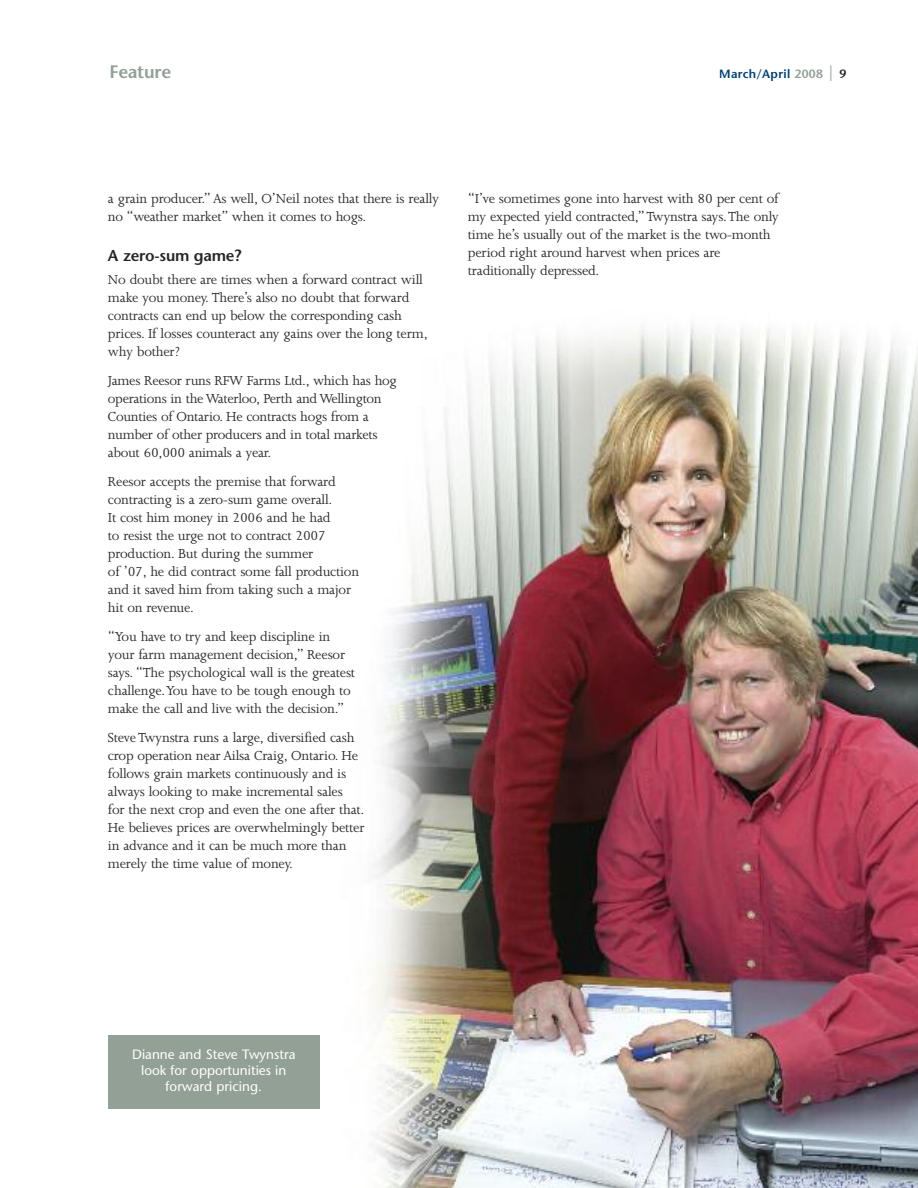
<style>
.page{position:relative;width:918px;height:1188px;background:#fff}
.page>*{position:absolute;margin:0;border:0;box-sizing:border-box;transform-origin:0 0}
.t1{font:600 18px "Stone Sans";letter-spacing:-.015em;color:#93a096}
.t2{font:600 15.75px "Stone Sans";letter-spacing:-.015em;color:#272627}
.t3{font:15px/18px "Joanna";letter-spacing:-.015em;color:#272627}
.t4{font:13.5px/16.2px "Stone Sans";color:#fff;text-align:center}
.t5{font:600 12px "Stone Sans";letter-spacing:.025em;color:#004071}
.s1{color:#93a096}
.s2{font-size:21px;color:#93a096}
.s3{color:#272627}
</style>
<div class="page">
<img style="left:371px;top:325px;width:547px;height:863px">
<div style="left:108px;top:1035px;width:212px;height:74px;background:#93a096"></div>
<p class="t1" style="left:110px;top:65px;width:63px">Feature</p>
<p class="t5" style="left:719px;top:69px;width:128px">March/April <span class="s1">2008</span> <span class="s2">|</span> <span class="s3">9</span></p>
<p class="t3" style="left:108px;top:191px;width:333px">a grain producer.” As well, O’Neil notes that there is really no “weather market” when it comes to hogs.</p>
<p class="t2" style="left:108px;top:249px;width:135px">A zero-sum game?</p>
<p class="t3" style="left:108px;top:272px;width:321px">No doubt there are times when a forward contract will make you money. There’s also no doubt that forward contracts can end up below the corresponding cash prices. If losses counteract any gains over the long term, why bother?</p>
<p class="t3" style="left:108px;top:373px;width:290px">James Reesor runs RFW Farms Ltd., which has hog operations in the Waterloo, Perth and Wellington Counties of Ontario. He contracts hogs from a number of other producers and in total markets about 60,000 animals a year.</p>
<p class="t3" style="left:108px;top:474px;width:253px">Reesor accepts the premise that forward contracting is a zero-sum game overall.<br>It cost him money in 2006 and he had<br>to resist the urge not to contract 2007 production. But during the summer<br>of ’07, he did contract some fall production and it saved him from taking such a major hit on revenue.</p>
<p class="t3" style="left:108px;top:629px;width:249px">“You have to try and keep discipline in your farm management decision,” Reesor says. “The psychological wall is the greatest challenge.You have to be tough enough to make the call and live with the decision.”</p>
<p class="t3" style="left:108px;top:729px;width:258px">Steve Twynstra runs a large, diversified cash crop operation near Ailsa Craig, Ontario. He follows grain markets continuously and is always looking to make incremental sales<br>for the next crop and even the one after that.<br>He believes prices are overwhelmingly better in advance and it can be much more than merely the time value of money.</p>
<p class="t3" style="left:468px;top:191px;width:313px">“I’ve sometimes gone into harvest with 80 per cent of my expected yield contracted,”Twynstra says.The only time he’s usually out of the market is the two-month period right around harvest when prices are traditionally depressed.</p>
<p class="t4" style="left:132px;top:1048px;width:165px">Dianne and Steve Twynstra look for opportunities in forward pricing.</p>
</div>
